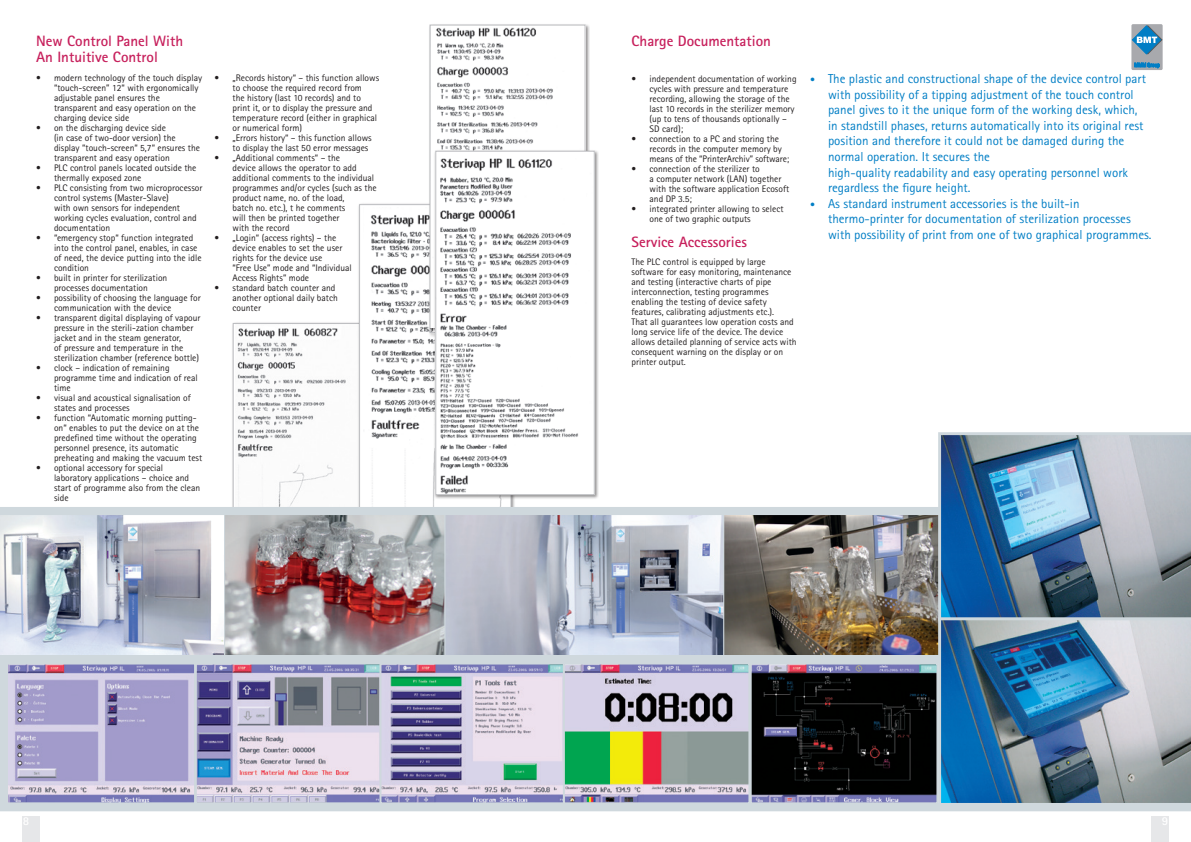
<style>
.page{position:relative;width:1191px;height:842px;background:#fff}
.page>*{position:absolute;margin:0;border:0;box-sizing:border-box;transform-origin:0 0}
.t1{font:700 15px/16px "Rotis Sans Serif Std";color:#c7205c}
.t2{font:13px/15.6px "Rotis Sans Serif Std";color:#007ec5}
.t3{font:700 12px "Rotis Sans Serif Std";color:#fff}
.t4{font:9.5px/10px "Rotis Sans Serif Std";color:#231f20}
.s1{font-size:10px}
</style>
<div class="page">
<div style="left:23px;top:816px;width:17px;height:26px;background:#e6e7e9"></div>
<div style="left:1151px;top:816px;width:17px;height:26px;background:#e6e7e9"></div>
<div style="left:1131px;top:24px;width:31px;height:46px;background:#a8a9ad;border-radius:2px"></div>
<svg style="left:1134px;top:63px;width:25px;height:5px"></svg>
<svg style="left:1132px;top:26px;width:30px;height:28px"></svg>
<img style="left:237px;top:328px;width:109px;height:179px">
<img style="left:371px;top:215px;width:131px;height:292px">
<div style="left:428px;top:23px;width:162px;height:314px;background:#231f20;opacity:.5"></div>
<img style="left:431px;top:27px;width:152px;height:301px">
<div style="left:429px;top:25px;width:156px;height:308px;border:1px solid #bcbdc0"></div>
<div style="left:433px;top:149px;width:166px;height:351px;background:#231f20;opacity:.5"></div>
<img style="left:437px;top:153px;width:156px;height:340px">
<div style="left:435px;top:151px;width:160px;height:344px;border:1px solid #bcbdc0"></div>
<div style="left:1px;top:663px;width:194px;height:140px;background:#cfd8dd"></div>
<img style="left:8px;top:665px;width:371px;height:136px">
<div style="left:0;top:662px;width:196px;height:142px;border:2px solid #cfd8dd"></div>
<div style="left:195px;top:662px;width:188px;height:142px;border:2px solid #cfd8dd"></div>
<img style="left:382px;top:665px;width:181px;height:136px">
<div style="left:379px;top:662px;width:188px;height:142px;border:2px solid #cfd8dd"></div>
<img style="left:566px;top:665px;width:369px;height:136px">
<div style="left:563px;top:662px;width:187px;height:142px;border:2px solid #cfd8dd"></div>
<div style="left:749px;top:662px;width:189px;height:142px;border:2px solid #cfd8dd"></div>
<img style="left:0;top:507px;width:938px;height:158px">
<img style="left:938px;top:432px;width:253px;height:185px">
<img style="left:938px;top:617px;width:253px;height:186px">
<div style="left:0;top:803px;width:1191px;height:8px;background:#cfd8dd"></div>
<h1 class="t1" style="left:36px;top:33px;width:149px">New Control Panel With<br>An Intuitive Control</h1>
<p class="t4" style="left:54px;top:73px;width:150px;text-indent:-18px">• modern technology of the touch display “touch-screen” 12“ with ergonomically adjustable panel ensures the transparent and easy operation on the charging device side</p>
<p class="t4" style="left:54px;top:123px;width:147px;text-indent:-18px">• on the discharging device side<br>(in case of two-door version) the display “touch-screen“ 5,7“ ensures the transparent and easy operation</p>
<p class="t4" style="left:54px;top:163px;width:144px;text-indent:-18px">• PLC control panels located outside the thermally exposed zone</p>
<p class="t4" style="left:54px;top:183px;width:150px;text-indent:-18px">• PLC consisting from two microprocessor control systems (Master-Slave)<br>with own sensors for independent working cycles evaluation, control and documentation</p>
<p class="t4" style="left:54px;top:233px;width:149px;text-indent:-18px">• “emergency stop“ function integrated into the control panel, enables, in case of need, the device putting into the idle condition</p>
<p class="t4" style="left:36px;top:273px;width:133px;text-align:center">• built in printer for sterilization processes documentation</p>
<p class="t4" style="left:54px;top:293px;width:148px;text-indent:-18px">• possibility of choosing the language for communication with the device</p>
<p class="t4" style="left:54px;top:313px;width:148px;text-indent:-18px">• transparent digital displaying of vapour pressure in the sterili-zation chamber jacket and in the steam generator,<br>of pressure and temperature in the sterilization chamber (reference bottle)</p>
<p class="t4" style="left:54px;top:363px;width:145px;text-indent:-18px">• clock – indication of remaining programme time and indication of real time</p>
<p class="t4" style="left:54px;top:393px;width:138px;text-indent:-18px">• visual and acoustical signalisation of states and processes</p>
<p class="t4" style="left:54px;top:413px;width:150px;text-indent:-18px">• function “Automatic morning putting&shy;on“ enables to put the device on at the predefined time without the operating personnel presence, its automatic preheating and making the vacuum test</p>
<p class="t4" style="left:54px;top:463px;width:148px;text-indent:-18px">• optional accessory for special laboratory applications – choice and start of programme also from the clean side</p>
<p class="t4" style="left:232px;top:72px;width:148px;text-indent:-18px">• „Records history“ – this function allows to choose the required record from<br>the history (last 10 records) and to print it, or to display the pressure and temperature record (either in graphical or numerical form)</p>
<p class="t4" style="left:232px;top:132px;width:141px;text-indent:-18px">• „Errors history“ – this function allows to display the last 50 error messages</p>
<p class="t4" style="left:232px;top:152px;width:146px;text-indent:-18px">• „Additional comments“ – the<br>device allows the operator to add additional comments to the individual programmes and/or cycles (such as the product name, no. of the load,<br>batch no. etc.), t he comments<br>will then be printed together<br>with the record</p>
<p class="t4" style="left:232px;top:232px;width:121px;text-indent:-18px">• „Login“ (access rights) – the device enables to set the user rights for the device use<br>“Free Use” mode and “Individual<br>Access Rights” mode</p>
<p class="t4" style="left:232px;top:282px;width:107px;text-indent:-18px">• standard batch counter and another optional daily batch counter</p>
<h1 class="t1" style="left:631px;top:33px;width:141px">Charge Documentation</h1>
<p class="t4" style="left:649px;top:74px;width:149px;text-indent:-18px">• independent documentation of working cycles with pressure and temperature recording, allowing the storage of the last 10 records in the sterilizer memory (up to tens of thousands optionally – SD card);</p>
<p class="t4" style="left:649px;top:134px;width:141px;text-indent:-18px">• connection to a PC and storing the records in the computer memory by means of the “PrinterArchiv” software;</p>
<p class="t4" style="left:649px;top:164px;width:141px;text-indent:-18px">• connection of the sterilizer to<br>a computer network (LAN) together with the software application Ecosoft and DP 3.5;</p>
<p class="t4" style="left:649px;top:204px;width:135px;text-indent:-18px">• integrated printer allowing to select one of two graphic outputs</p>
<h1 class="t1" style="left:631px;top:233px;width:117px">Service Accessories</h1>
<p class="t4" style="left:631px;top:257px;width:167px">The PLC control is equipped by large software for easy monitoring, maintenance and testing (interactive charts of pipe interconnection, testing programmes enabling the testing of device safety features, calibrating adjustments etc.).<br>That all guarantees low operation costs and long service life of the device. The device allows detailed planning of service acts with consequent warning on the display or on printer output.</p>
<p class="t2" style="left:828px;top:71px;width:319px;text-indent:-18px"><span class="s1">•</span> The plastic and constructional shape of the device control part with possibility of a tipping adjustment of the touch control panel gives to it the unique form of the working desk, which, in standstill phases, returns automatically into its original rest position and therefore it could not be damaged during the normal operation. It secures the<br>high-quality readability and easy operating personnel work regardless the figure height.</p>
<h2 class="t2" style="left:828px;top:195px;width:325px;text-indent:-18px"><span class="s1">•</span> As standard instrument accessories is the built-in thermo-printer for documentation of sterilization processes with possibility of print from one of two graphical programmes.</h2>
<p class="t3" style="left:23px;top:813px;width:8px">8</p>
<p class="t3" style="left:1161px;top:813px;width:8px">9</p>
</div>
